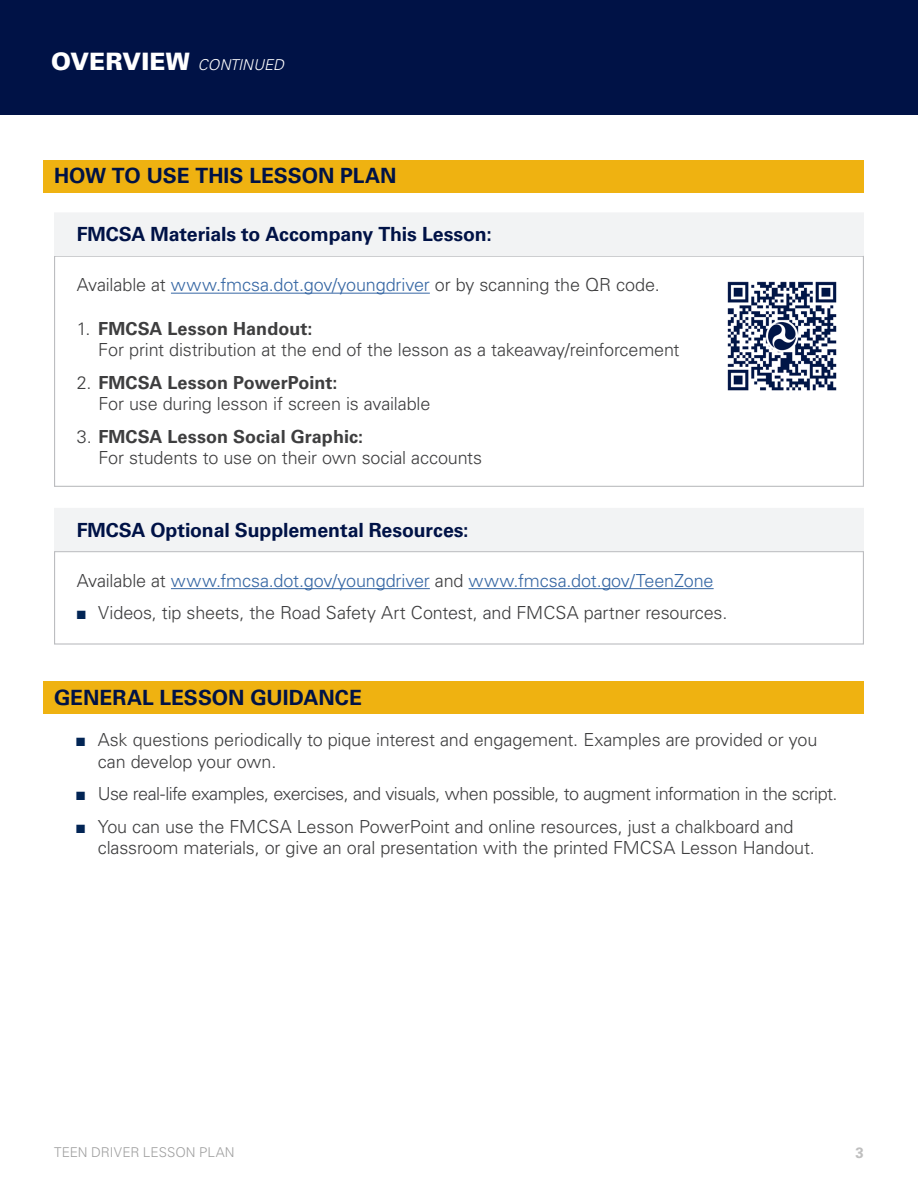
<style>
.page{position:relative;width:918px;height:1188px;background:#fff}
.page>*{position:absolute;margin:0;border:0;box-sizing:border-box;transform-origin:0 0}
.t1{font:700 21px "Univers LT Std";color:#001246}
.t2{font:700 19.5px "Univers LT Std";letter-spacing:-.005em;color:#001246}
.t3{font:300 18px/21.6px "Univers LT Std";letter-spacing:-.01em;color:#3e3e3f}
.t4{font:300 18px "Univers LT Std";letter-spacing:-.03em;color:#3e3e3f}
.t5{font:700 18px "Univers LT Std";letter-spacing:.005em;color:#3e3e3f}
.t6{font:300 18px "Univers LT Std";letter-spacing:-.005em;color:#3667a4}
.t7{font:italic 300 15px "Univers LT Std";letter-spacing:.005em;color:#fff}
.t8{font:700 15px "Univers LT Std";color:#bfbfbf}
.t9{font:300 13.5px "Univers LT Std";letter-spacing:.005em;color:#9f9f9f}
.t10{font:12px "Zapf Dingbats ITC";color:#022555}
.s1{font-weight:900;font-style:normal;font-size:24px}
.s2{color:#3667a4}
.s3{font-weight:300}
.s4{color:#3e3e3f}
</style>
<div class="page">
<hr style="left:171px;top:293px;width:259px;height:1px;background:#3667a4">
<div style="left:54px;top:256px;width:810px;height:231px;border:1px solid #bcbdc0"></div>
<hr style="left:171px;top:588px;width:259px;height:1px;background:#3667a4">
<hr style="left:469px;top:588px;width:245px;height:1px;background:#3667a4">
<div style="left:54px;top:551px;width:810px;height:94px;border:1px solid #bcbdc0"></div>
<div style="left:55px;top:213px;width:808px;height:42px;background:#f2f3f4"></div>
<div style="left:54px;top:212px;width:810px;height:44px;border:1px solid #f2f3f4"></div>
<div style="left:55px;top:508px;width:808px;height:43px;background:#f2f3f4"></div>
<div style="left:43px;top:160px;width:821px;height:32px;background:#efb211"></div>
<div style="left:0;top:0;width:918px;height:115px;background:#001246"></div>
<div style="left:43px;top:681px;width:821px;height:33px;background:#efb211"></div>
<img style="left:727px;top:281px;width:110px;height:110px">
<h1 class="t7" style="left:51px;top:56px;width:234px"><span class="s1">OVERVIEW</span> CONTINUED</h1>
<h2 class="t1" style="left:54px;top:164px;width:344px">HOW TO USE THIS LESSON PLAN</h2>
<h3 class="t2" style="left:77px;top:223px;width:417px">FMCSA Materials to Accompany This Lesson:</h3>
<p class="t3" style="left:77px;top:274px;width:585px">Available at <span class="s2">www.fmcsa.dot.gov/youngdriver</span> or by scanning the QR code.</p>
<p class="t5" style="left:77px;top:318px;width:237px"><span class="s3">1.</span> FMCSA Lesson Handout:</p>
<p class="t3" style="left:98px;top:339px;width:583px">For print distribution at the end of the lesson as a takeaway/reinforcement</p>
<p class="t5" style="left:77px;top:372px;width:262px"><span class="s3">2.</span> FMCSA Lesson PowerPoint:</p>
<p class="t3" style="left:98px;top:393px;width:334px">For use during lesson if screen is available</p>
<p class="t5" style="left:77px;top:426px;width:288px"><span class="s3">3.</span> FMCSA Lesson Social Graphic:</p>
<p class="t3" style="left:98px;top:447px;width:385px">For students to use on their own social accounts</p>
<h3 class="t2" style="left:77px;top:518px;width:394px">FMCSA Optional Supplemental Resources:</h3>
<p class="t6" style="left:77px;top:570px;width:638px"><span class="s4">Available at</span> www.fmcsa.dot.gov/youngdriver <span class="s4">and</span> www.fmcsa.dot.gov/TeenZone</p>
<p class="t10" style="left:77px;top:609px;width:11px">■</p>
<p class="t3" style="left:98px;top:602px;width:631px">Videos, tip sheets, the Road Safety Art Contest, and FMCSA partner resources.</p>
<h2 class="t1" style="left:54px;top:685px;width:309px">GENERAL LESSON GUIDANCE</h2>
<p class="t10" style="left:76px;top:737px;width:11px">■</p>
<p class="t3" style="left:98px;top:729px;width:721px">Ask questions periodically to pique interest and engagement. Examples are provided or you can develop your own.</p>
<p class="t10" style="left:76px;top:791px;width:11px">■</p>
<p class="t4" style="left:98px;top:783px;width:741px">Use real-life examples, exercises, and visuals, when possible, to augment information in the script.</p>
<p class="t10" style="left:76px;top:823px;width:11px">■</p>
<p class="t3" style="left:98px;top:816px;width:719px">You can use the FMCSA Lesson PowerPoint and online resources, just a chalkboard and classroom materials, or give an oral presentation with the printed FMCSA Lesson Handout.</p>
<p class="t9" style="left:54px;top:1144px;width:182px">TEEN DRIVER LESSON PLAN</p>
<p class="t8" style="left:856px;top:1144px;width:10px">3</p>
</div>
